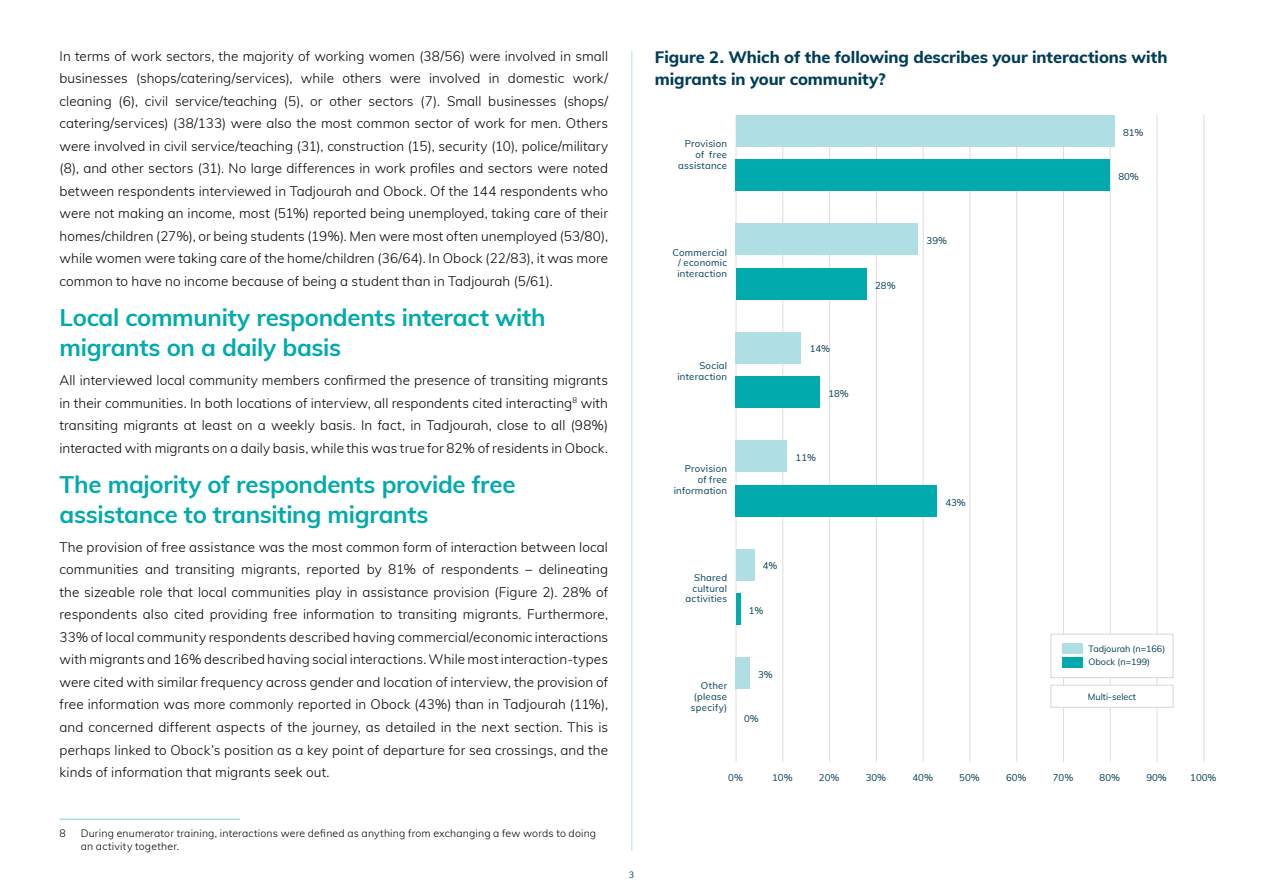
<style>
.page{position:relative;width:1263px;height:893px;background:#fff}
.page>*{position:absolute;margin:0;border:0;box-sizing:border-box;transform-origin:0 0}
.t1{font:700 24px/30px "Muli";letter-spacing:-.01em;color:#00aaad}
.t2{font:800 16.5px/22.5px "Muli";letter-spacing:-.005em;color:#003d58}
.t3{font:300 13.5px/22.5px "Muli";letter-spacing:.005em;color:#000;text-align:justify}
.t4{font:300 10.5px/13.5px "Muli";letter-spacing:.02em;color:#000}
.t5{font:9.6px/10.8px "Muli";letter-spacing:.025em;color:#003d58;text-align:right}
.t6{font:9px/13.5px "Muli";color:#003d58}
</style>
<div class="page">
<hr style="left:631px;top:51px;width:1px;height:799px;background:#afdfe4">
<hr style="left:60px;top:818px;width:180px;height:2px;background:#afdfe4">
<hr style="left:736px;top:115px;width:1px;height:647px;background:#e3dadd">
<hr style="left:782px;top:115px;width:1px;height:647px;background:#e3dadd">
<hr style="left:829px;top:115px;width:1px;height:647px;background:#e3dadd">
<hr style="left:876px;top:115px;width:1px;height:647px;background:#e3dadd">
<hr style="left:923px;top:115px;width:1px;height:647px;background:#e3dadd">
<hr style="left:1203px;top:115px;width:1px;height:647px;background:#e3dadd">
<hr style="left:969px;top:115px;width:1px;height:647px;background:#e3dadd">
<hr style="left:1016px;top:115px;width:1px;height:647px;background:#e3dadd">
<hr style="left:1063px;top:115px;width:1px;height:647px;background:#e3dadd">
<hr style="left:1110px;top:115px;width:1px;height:647px;background:#e3dadd">
<hr style="left:1157px;top:115px;width:1px;height:647px;background:#e3dadd">
<div style="left:736px;top:115px;width:378px;height:32px;background:#afdfe4"></div>
<div style="left:736px;top:223px;width:182px;height:32px;background:#afdfe4"></div>
<div style="left:736px;top:332px;width:65px;height:32px;background:#afdfe4"></div>
<div style="left:736px;top:440px;width:51px;height:32px;background:#afdfe4"></div>
<div style="left:736px;top:549px;width:18px;height:31px;background:#afdfe4"></div>
<div style="left:736px;top:657px;width:14px;height:32px;background:#afdfe4"></div>
<div style="left:736px;top:159px;width:374px;height:32px;background:#00aaad"></div>
<div style="left:736px;top:268px;width:131px;height:32px;background:#00aaad"></div>
<div style="left:736px;top:376px;width:84px;height:32px;background:#00aaad"></div>
<div style="left:736px;top:485px;width:201px;height:32px;background:#00aaad"></div>
<hr style="left:736px;top:593px;width:4px;height:32px;background:#00aaad">
<div style="left:1050px;top:634px;width:124px;height:44px;background:#fff;border:1px solid #e3dadd"></div>
<div style="left:1063px;top:644px;width:20px;height:10px;background:#afdfe4"></div>
<div style="left:1063px;top:657px;width:20px;height:11px;background:#00aaad"></div>
<div style="left:1050px;top:685px;width:124px;height:23px;background:#fff;border:1px solid #e3dadd"></div>
<p class="t3" style="left:60px;top:44px;width:550px">In terms of work sectors, the majority of working women (38/56) were involved in small businesses (shops/catering/services), while others were involved in domestic work/ cleaning (6), civil service/teaching (5), or other sectors (7). Small businesses (shops/ catering/services) (38/133) were also the most common sector of work for men. Others were involved in civil service/teaching (31), construction (15), security (10), police/military (8), and other sectors (31). No large differences in work profiles and sectors were noted between respondents interviewed in Tadjourah and Obock. Of the 144 respondents who were not making an income, most (51%) reported being unemployed, taking care of their homes/children (27%), or being students (19%). Men were most often unemployed (53/80), while women were taking care of the home/children (36/64). In Obock (22/83), it was more common to have no income because of being a student than in Tadjourah (5/61).</p>
<h1 class="t1" style="left:60px;top:301px;width:487px">Local community respondents interact with migrants on a daily basis</h1>
<p class="t3" style="left:60px;top:368px;width:550px">All interviewed local community members confirmed the presence of transiting migrants in their communities. In both locations of interview, all respondents cited interacting<sup>8</sup> with transiting migrants at least on a weekly basis. In fact, in Tadjourah, close to all (98%) interacted with migrants on a daily basis, while this was true for 82% of residents in Obock.</p>
<h1 class="t1" style="left:60px;top:468px;width:458px">The majority of respondents provide free assistance to transiting migrants</h1>
<p class="t3" style="left:60px;top:535px;width:550px">The provision of free assistance was the most common form of interaction between local communities and transiting migrants, reported by 81% of respondents – delineating the sizeable role that local communities play in assistance provision (Figure 2). 28% of respondents also cited providing free information to transiting migrants. Furthermore, 33% of local community respondents described having commercial/economic interactions with migrants and 16% described having social interactions. While most interaction-types were cited with similar frequency across gender and location of interview, the provision of free information was more commonly reported in Obock (43%) than in Tadjourah (11%), and concerned different aspects of the journey, as detailed in the next section. This is perhaps linked to Obock’s position as a key point of departure for sea crossings, and the kinds of information that migrants seek out.</p>
<p class="t4" style="left:60px;top:826px;width:8px">8</p>
<p class="t4" style="left:81px;top:826px;width:517px">During enumerator training, interactions were defined as anything from exchanging a few words to doing an activity together.</p>
<p class="t6" style="left:629px;top:868px;width:7px">3</p>
<p class="t2" style="left:655px;top:45px;width:514px">Figure 2. Which of the following describes your interactions with migrants in your community?</p>
<p class="t5" style="left:678px;top:138px;width:51px">Provision of free assistance</p>
<p class="t5" style="left:677px;top:246px;width:51px;text-align:justify;text-indent:-5px">Commercial / economic interaction</p>
<p class="t5" style="left:677px;top:360px;width:51px">Social interaction</p>
<p class="t5" style="left:674px;top:463px;width:55px">Provision of free information</p>
<p class="t5" style="left:810px;top:343px;width:22px">14%</p>
<p class="t5" style="left:828px;top:388px;width:22px">18%</p>
<p class="t5" style="left:796px;top:452px;width:22px">11%</p>
<p class="t5" style="left:685px;top:571px;width:43px">Shared cultural activities</p>
<p class="t5" style="left:763px;top:560px;width:16px">4%</p>
<p class="t5" style="left:749px;top:605px;width:16px">1%</p>
<p class="t5" style="left:691px;top:680px;width:38px;text-align:justify;text-indent:10px">Other (please specify)</p>
<p class="t5" style="left:758px;top:668px;width:16px">3%</p>
<p class="t5" style="left:744px;top:713px;width:16px">0%</p>
<p class="t5" style="left:875px;top:279px;width:22px">28%</p>
<p class="t5" style="left:927px;top:235px;width:22px">39%</p>
<p class="t5" style="left:945px;top:496px;width:22px">43%</p>
<p class="t5" style="left:1123px;top:126px;width:22px">81%</p>
<p class="t5" style="left:1118px;top:171px;width:22px">80%</p>
<p class="t6" style="left:1089px;top:641px;width:78px">Tadjourah (n=166)<br>Obock (n=199)</p>
<p class="t6" style="left:1088px;top:690px;width:50px">Multi-select</p>
<p class="t5" style="left:728px;top:771px;width:16px">0%</p>
<p class="t5" style="left:772px;top:771px;width:22px">10%</p>
<p class="t5" style="left:819px;top:771px;width:22px">20%</p>
<p class="t5" style="left:866px;top:771px;width:22px">30%</p>
<p class="t5" style="left:912px;top:771px;width:22px">40%</p>
<p class="t5" style="left:959px;top:771px;width:22px">50%</p>
<p class="t5" style="left:1006px;top:771px;width:22px">60%</p>
<p class="t5" style="left:1053px;top:771px;width:22px">70%</p>
<p class="t5" style="left:1099px;top:771px;width:22px">80%</p>
<p class="t5" style="left:1146px;top:771px;width:22px">90%</p>
<p class="t5" style="left:1190px;top:771px;width:28px">100%</p>
</div>
